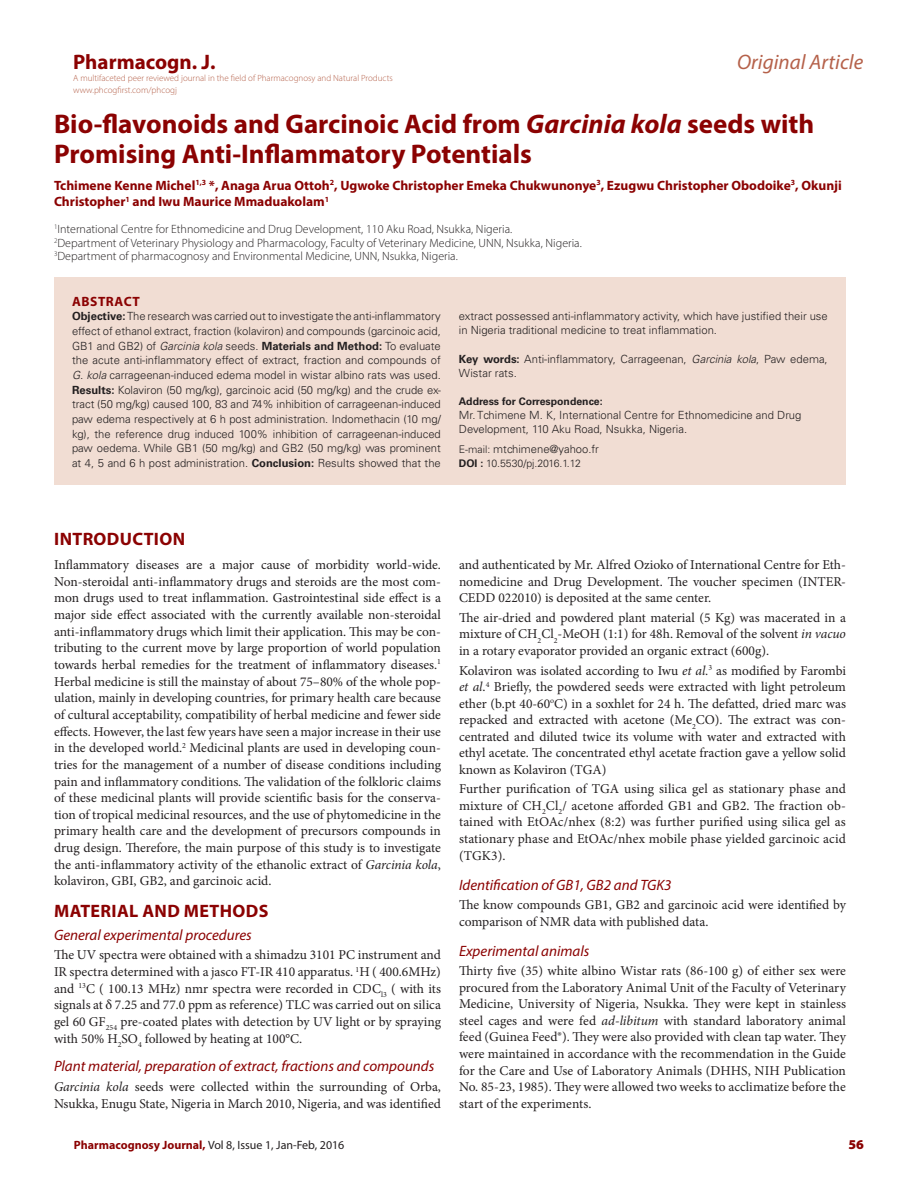
<style>
.page{position:relative;width:918px;height:1188px;background:#fff}
.page>*{position:absolute;margin:0;border:0;box-sizing:border-box;transform-origin:0 0}
.CT{font:700 27px/30px "Myriad Pro";color:#8b0202}
.t1{font:italic 21px "Myriad Pro";color:#b5614a}
.t2{font:700 21px "Myriad Pro";color:#8b0202}
._1_HD{font:700 18px "Myriad Pro";letter-spacing:.02em;color:#8b0202}
._2_3_HD{font:italic 15px "Myriad Pro";color:#8b0202}
.TXT{font:13.5px/16.6px "Minion Pro";color:#231f20;text-align:justify}
.CA{font:700 13.5px/16.5px "Myriad Pro";color:#8b0202}
.ABS_HD{font:700 13.5px "Myriad Pro";letter-spacing:.04em;color:#8b0202}
.RRH{font:900 13.5px "Myriad Pro";color:#8b0202}
.CA_Aff{font:300 12px "Myriad Pro";color:#231f20}
.RRH-2{font:12px "Myriad Pro";color:#231f20}
.ABS_TXT{font:300 11.25px/14.7px "Univers LT Std";color:#231f20}
.ABS_AU_ADD{font:300 11.25px "Univers LT Std";color:#231f20}
.ABS_TXT-2{font:700 10.5px "Univers LT Std";color:#231f20}
.ABS_AU_ADD-2{font:300 10.5px "Univers LT Std";color:#231f20}
.t3{font:300 9px/12px "Myriad Pro";color:#b5614a}
.s1{font-style:italic}
.s2{font-weight:700}
.s3{font-size:10.5px}
.s4{font-weight:700;color:#8b0202}
</style>
<div class="page">
<div style="left:54px;top:278px;width:792px;height:207px;background:#f1ddd3"></div>
<h2 class="t2" style="left:73px;top:49px;width:144px">Pharmacogn. J.</h2>
<p class="t3" style="left:73px;top:72px;width:321px">A multifaceted peer reviewed journal in the field of Pharmacognosy and Natural Products www.phcogfirst.com/phcogj</p>
<h2 class="t1" style="left:737px;top:49px;width:128px">Original Article</h2>
<p class="CT" style="left:54px;top:108px;width:762px">Bio-flavonoids and Garcinoic Acid from <span class="s1">Garcinia kola</span> seeds with<br>Promising Anti-Inflammatory Potentials</p>
<p class="CA" style="left:54px;top:176px;width:789px">Tchimene Kenne Michel<sup>1,3</sup> *, Anaga Arua Ottoh<sup>2</sup>, Ugwoke Christopher Emeka Chukwunonye<sup>3</sup>, Ezugwu Christopher Obodoike<sup>3</sup>, Okunji<br>Christopher<sup>1</sup> and Iwu Maurice Mmaduakolam<sup>1</sup></p>
<p class="CA_Aff" style="left:54px;top:222px;width:460px"><sup>1</sup>International Centre for Ethnomedicine and Drug Development, 110 Aku Road, Nsukka, Nigeria.</p>
<p class="CA_Aff" style="left:54px;top:235px;width:529px"><sup>2</sup>Department of Veterinary Physiology and Pharmacology, Faculty of Veterinary Medicine, UNN, Nsukka, Nigeria.</p>
<p class="CA_Aff" style="left:54px;top:249px;width:405px"><sup>3</sup>Department of pharmacognosy and Environmental Medicine, UNN, Nsukka, Nigeria.</p>
<p class="ABS_HD" style="left:72px;top:292px;width:69px">ABSTRACT</p>
<p class="ABS_TXT" style="left:72px;top:309px;width:370px;text-align:justify"><span class="s2">Objective:</span> The research was carried out to investigate the anti-inflammatory effect of ethanol extract, fraction (kolaviron) and compounds (garcinoic acid, GB1 and GB2) of <span class="s1">Garcinia kola</span> seeds. <span class="s2">Materials and Method:</span> To evaluate the acute anti-inflammatory effect of extract, fraction and compounds of <span class="s1">G. kola</span> carrageenan-induced edema model in wistar albino rats was used.<br><span class="s2">Results:</span> Kolaviron (50 mg/kg), garcinoic acid (50 mg/kg) and the crude ex&shy;tract (50 mg/kg) caused 100, 83 and 74% inhibition of carrageenan-induced paw edema respectively at 6 h post administration. Indomethacin (10 mg/ kg), the reference drug induced 100% inhibition of carrageenan-induced paw oedema. While GB1 (50 mg/kg) and GB2 (50 mg/kg) was prominent at 4, 5 and 6 h post administration. <span class="s2">Conclusion:</span> Results showed that the</p>
<p class="ABS_TXT" style="left:459px;top:309px;width:370px;line-height:14.2px">extract possessed anti-inflammatory activity, which have justified their use in Nigeria traditional medicine to treat inflammation.</p>
<p class="ABS_TXT" style="left:459px;top:351px;width:370px;line-height:14.2px"><span class="s2">Key words:</span> Anti-inflammatory, Carrageenan, <span class="s1">Garcinia kola</span>, Paw edema,<br>Wistar rats.</p>
<p class="ABS_TXT-2" style="left:459px;top:395px;width:145px">Address for Correspondence:</p>
<p class="ABS_TXT" style="left:459px;top:408px;width:344px;line-height:14.2px">Mr. Tchimene M. K, International Centre for Ethnomedicine and Drug<br>Development, 110 Aku Road, Nsukka, Nigeria.</p>
<p class="ABS_AU_ADD" style="left:459px;top:443px;width:142px"><span class="s3">E-mail:</span> mtchimene@yahoo.fr</p>
<p class="ABS_AU_ADD-2" style="left:459px;top:457px;width:123px"><span class="s2">DOI :</span> 10.5530/pj.2016.1.12</p>
<p class="_1_HD" style="left:54px;top:527px;width:132px">INTRODUCTION</p>
<p class="TXT" style="left:54px;top:557px;width:389px">Inflammatory diseases are a major cause of morbidity world-wide.<br>Non-steroidal anti-inflammatory drugs and steroids are the most com&shy;mon drugs used to treat inflammation. Gastrointestinal side effect is a major side effect associated with the currently available non-steroidal anti-inflammatory drugs which limit their application. This may be con&shy;tributing to the current move by large proportion of world population towards herbal remedies for the treatment of inflammatory diseases.<sup>1<br></sup>Herbal medicine is still the mainstay of about 75–80% of the whole pop&shy;ulation, mainly in developing countries, for primary health care because of cultural acceptability, compatibility of herbal medicine and fewer side effects. However, the last few years have seen a major increase in their use in the developed world.<sup>2</sup> Medicinal plants are used in developing coun&shy;tries for the management of a number of disease conditions including pain and inflammatory conditions. The validation of the folkloric claims of these medicinal plants will provide scientific basis for the conserva&shy;tion of tropical medicinal resources, and the use of phytomedicine in the primary health care and the development of precursors compounds in drug design. Therefore, the main purpose of this study is to investigate the anti-inflammatory activity of the ethanolic extract of <span class="s1">Garcinia kola</span>, kolaviron, GBI, GB2, and garcinoic acid.</p>
<p class="_1_HD" style="left:54px;top:899px;width:216px">MATERIAL AND METHODS</p>
<p class="_2_3_HD" style="left:54px;top:925px;width:199px">General experimental procedures</p>
<p class="TXT" style="left:54px;top:947px;width:389px">The UV spectra were obtained with a shimadzu 3101 PC instrument and IR spectra determined with a jasco FT-IR 410 apparatus. <sup>1</sup>H ( 400.6MHz) and <sup>13</sup>C ( 100.13 MHz) nmr spectra were recorded in CDC<sub>l3</sub> ( with its signals at δ 7.25 and 77.0 ppm as reference) TLC was carried out on silica gel 60 GF<sub>254</sub> pre-coated plates with detection by UV light or by spraying with 50% H<sub>2</sub>SO<sub>4</sub> followed by heating at 100°C.</p>
<p class="_2_3_HD" style="left:54px;top:1057px;width:382px">Plant material, preparation of extract, fractions and compounds</p>
<p class="TXT" style="left:54px;top:1078px;width:389px"><span class="s1">Garcinia kola</span> seeds were collected within the surrounding of Orba,<br>Nsukka, Enugu State, Nigeria in March 2010, Nigeria, and was identified</p>
<p class="TXT" style="left:459px;top:557px;width:389px">and authenticated by Mr. Alfred Ozioko of International Centre for Eth&shy;nomedicine and Drug Development. The voucher specimen (INTER-CEDD 022010) is deposited at the same center.</p>
<p class="TXT" style="left:459px;top:609px;width:388px">The air-dried and powdered plant material (5 Kg) was macerated in a mixture of CH<sub>2</sub>Cl<sub>2</sub>-MeOH (1:1) for 48h. Removal of the solvent <span class="s1">in vacuo </span>in a rotary evaporator provided an organic extract (600g).</p>
<p class="TXT" style="left:459px;top:662px;width:389px">Kolaviron was isolated according to Iwu <span class="s1">et al.</span><sup>3</sup> as modified by Farombi <span class="s1">et al</span>.<sup>4</sup> Briefly, the powdered seeds were extracted with light petroleum ether (b.pt 40-60<sup>o</sup>C) in a soxhlet for 24 h. The defatted, dried marc was repacked and extracted with acetone (Me<sub>2</sub>CO). The extract was con&shy;centrated and diluted twice its volume with water and extracted with ethyl acetate. The concentrated ethyl acetate fraction gave a yellow solid known as Kolaviron (TGA)</p>
<p class="TXT" style="left:459px;top:781px;width:389px">Further purification of TGA using silica gel as stationary phase and mixture of CH<sub>2</sub>Cl<sub>2</sub>/ acetone afforded GB1 and GB2. The fraction ob&shy;tained with EtOAc/nhex (8:2) was further purified using silica gel as stationary phase and EtOAc/nhex mobile phase yielded garcinoic acid (TGK3).</p>
<p class="_2_3_HD" style="left:459px;top:875px;width:214px">Identification of GB1, GB2 and TGK3</p>
<p class="TXT" style="left:459px;top:897px;width:389px">The know compounds GB1, GB2 and garcinoic acid were identified by comparison of NMR data with published data.</p>
<p class="_2_3_HD" style="left:459px;top:941px;width:132px">Experimental animals</p>
<p class="TXT" style="left:459px;top:963px;width:389px">Thirty five (35) white albino Wistar rats (86-100 g) of either sex were procured from the Laboratory Animal Unit of the Faculty of Veterinary Medicine, University of Nigeria, Nsukka. They were kept in stainless steel cages and were fed <span class="s1">ad-libitum</span> with standard laboratory animal feed (Guinea Feed®). They were also provided with clean tap water. They were maintained in accordance with the recommendation in the Guide for the Care and Use of Laboratory Animals (DHHS, NIH Publication No. 85-23, 1985). They were allowed two weeks to acclimatize before the start of the experiments.</p>
<p class="RRH-2" style="left:74px;top:1138px;width:272px"><span class="s4">Pharmacognosy Journal,</span> Vol 8, Issue 1, Jan-Feb, 2016</p>
<p class="RRH" style="left:849px;top:1136px;width:17px">56</p>
</div>
